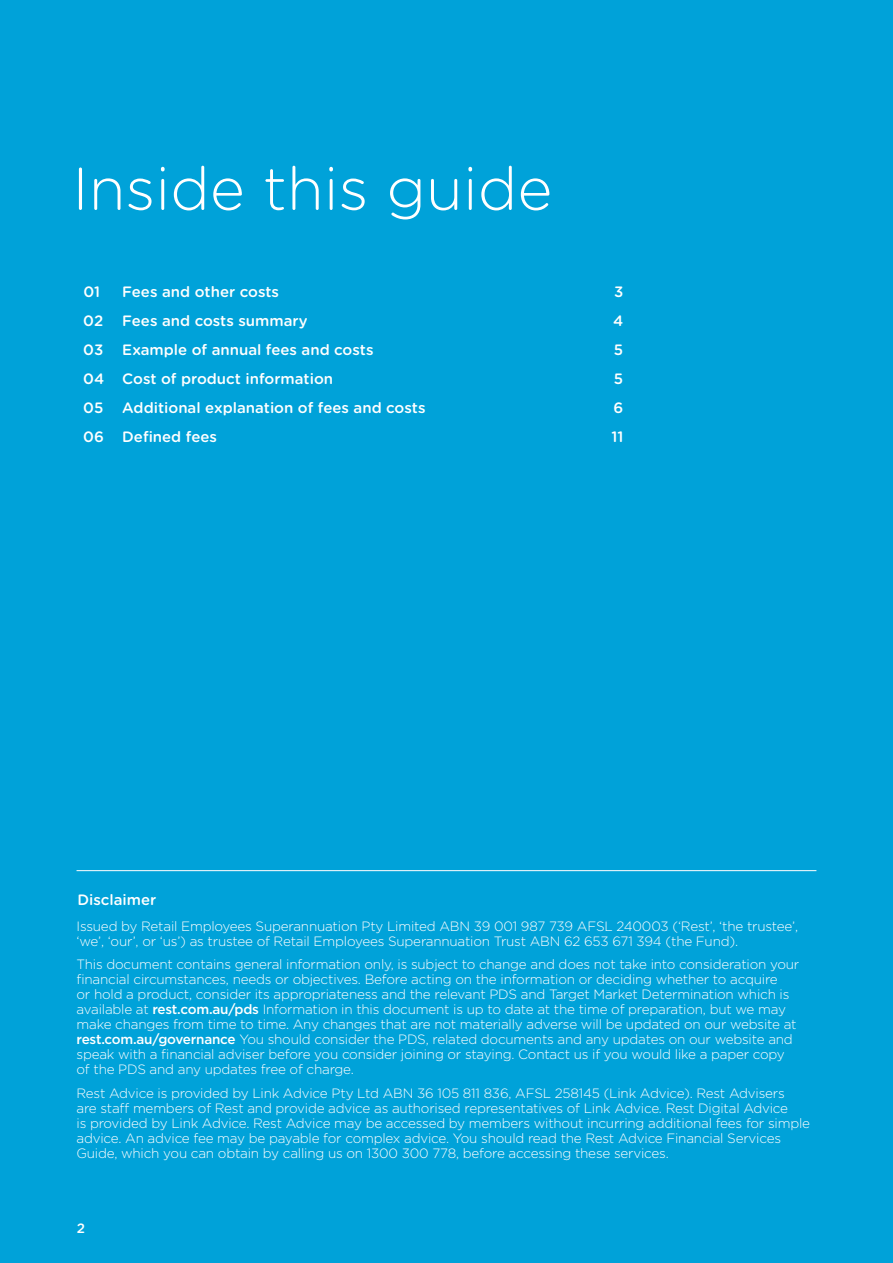
<style>
.page{position:relative;width:893px;height:1263px;background:#00a2d9}
.page>*{position:absolute;margin:0;border:0;box-sizing:border-box;transform-origin:0 0}
.t1{font:300 60px "Gotham Rounded";color:#fff}
.t2{font:500 15px "Gotham Rounded";color:#fff}
.t3{font:300 13.5px/15px "Gotham";letter-spacing:-.015em;color:#fff}
.t4{font:500 13.5px "Gotham Rounded";color:#fff}
.s1{font-weight:500}
</style>
<div class="page">
<hr style="left:77px;top:870px;width:739px;height:1px;background:#fff">
<h1 class="t1" style="left:72px;top:148px;width:482px">Inside this guide</h1>
<p class="t2" style="left:83px;top:281px;width:18px">01</p>
<p class="t2" style="left:122px;top:281px;width:158px">Fees and other costs</p>
<p class="t2" style="left:614px;top:281px;width:11px">3</p>
<p class="t2" style="left:83px;top:310px;width:21px">02</p>
<p class="t2" style="left:122px;top:310px;width:187px">Fees and costs summary</p>
<p class="t2" style="left:613px;top:310px;width:12px">4</p>
<p class="t2" style="left:83px;top:339px;width:21px">03</p>
<p class="t2" style="left:122px;top:339px;width:253px">Example of annual fees and costs</p>
<p class="t2" style="left:614px;top:339px;width:11px">5</p>
<p class="t2" style="left:83px;top:368px;width:251px">04 Cost of product information</p>
<p class="t2" style="left:614px;top:368px;width:11px">5</p>
<p class="t2" style="left:83px;top:397px;width:22px">05</p>
<p class="t2" style="left:122px;top:397px;width:305px">Additional explanation of fees and costs</p>
<p class="t2" style="left:613px;top:397px;width:11px">6</p>
<p class="t2" style="left:83px;top:426px;width:135px">06 Defined fees</p>
<p class="t2" style="left:611px;top:426px;width:13px">11</p>
<p class="t2" style="left:77px;top:889px;width:80px">Disclaimer</p>
<p class="t3" style="left:77px;top:918px;width:723px">Issued by Retail Employees Superannuation Pty Limited ABN 39 001 987 739 AFSL 240003 (‘Rest’, ‘the trustee’, ‘we’, ‘our’, or ‘us’) as trustee of Retail Employees Superannuation Trust ABN 62 653 671 394 (the Fund).</p>
<p class="t3" style="left:77px;top:957px;width:724px">This document contains general information only, is subject to change and does not take into consideration your financial circumstances, needs or objectives. Before acting on the information or deciding whether to acquire<br>or hold a product, consider its appropriateness and the relevant PDS and Target Market Determination which is available at <span class="s1">rest.com.au/pds</span> Information in this document is up to date at the time of preparation, but we may make changes from time to time. Any changes that are not materially adverse will be updated on our website at <span class="s1">rest.com.au/governance</span> You should consider the PDS, related documents and any updates on our website and speak with a financial adviser before you consider joining or staying. Contact us if you would like a paper copy of the PDS and any updates free of charge.</p>
<p class="t3" style="left:77px;top:1085px;width:735px">Rest Advice is provided by Link Advice Pty Ltd ABN 36 105 811 836, AFSL 258145 (Link Advice). Rest Advisers<br>are staff members of Rest and provide advice as authorised representatives of Link Advice. Rest Digital Advice<br>is provided by Link Advice. Rest Advice may be accessed by members without incurring additional fees for simple advice. An advice fee may be payable for complex advice. You should read the Rest Advice Financial Services Guide, which you can obtain by calling us on 1300 300 778, before accessing these services.</p>
<p class="t4" style="left:77px;top:1219px;width:10px">2</p>
</div>
